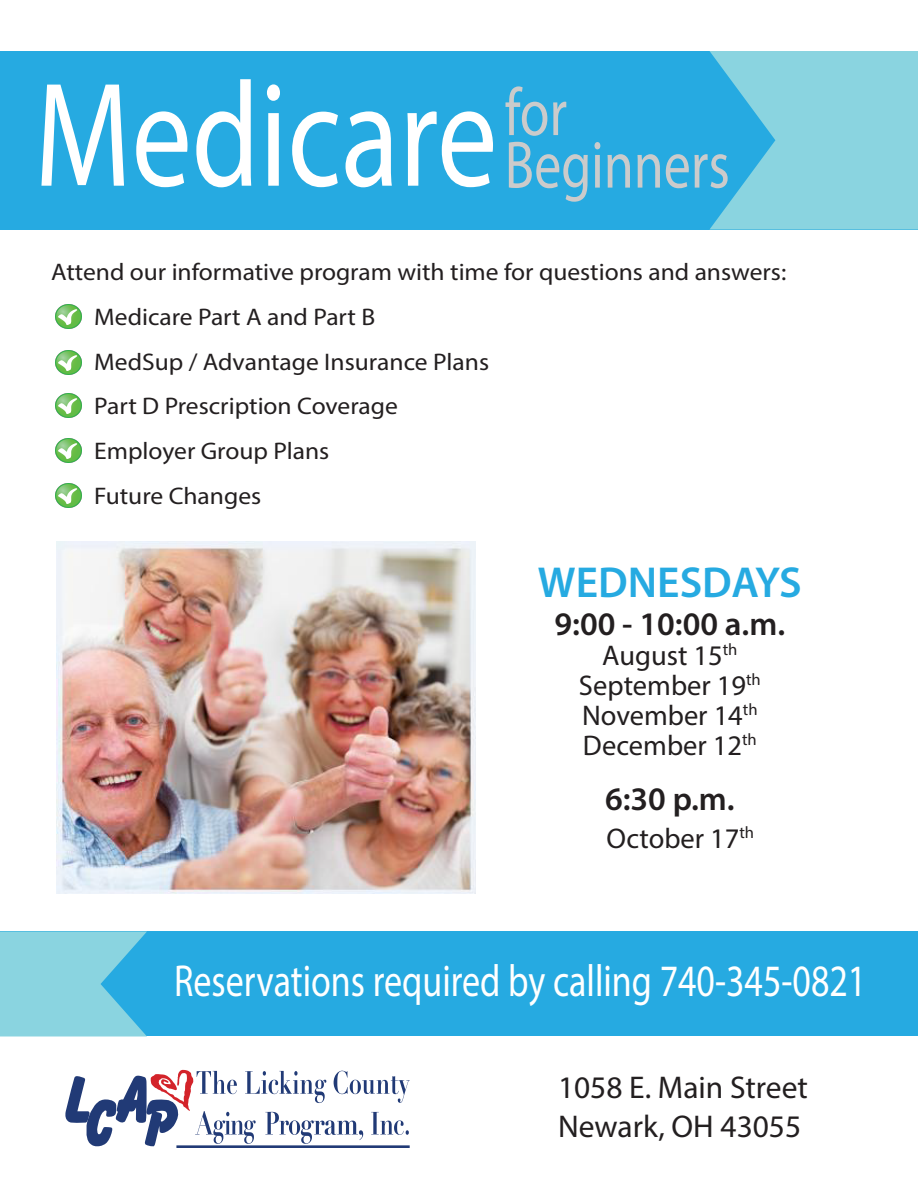
<style>
.page{position:relative;width:918px;height:1188px;background:#fff}
.page>*{position:absolute;margin:0;border:0;box-sizing:border-box;transform-origin:0 0}
.t1{font:150px "Myriad Pro";color:#fff;scale:.8 1}
.t2{font:67.5px/52.5px "Myriad Pro";color:#cbcbcb;scale:.8 1}
.t3{font:45px "Myriad Pro";color:#fff;scale:.8 1}
.t4{font:600 43.5px "Myriad Pro";color:#26aae1}
.t5{font:600 33px "Myriad Pro";color:#231f20}
.t6{font:31.5px/39px "Myriad Pro";color:#231f20}
.t7{font:28.5px/30px "Myriad Pro";color:#231f20;text-align:center}
.t8{font:24px/44.7px "Myriad Pro";color:#231f20;scale:1.06 1}
</style>
<div class="page">
<div style="left:0;top:51px;width:918px;height:179px;background:#26aae1"></div>
<svg style="left:710px;top:51px;width:208px;height:179px"></svg>
<div style="left:0;top:932px;width:918px;height:104px;background:#26aae1"></div>
<svg style="left:0;top:932px;width:147px;height:104px"></svg>
<img style="left:56px;top:304px;width:25px;height:24px">
<img style="left:56px;top:351px;width:25px;height:24px">
<img style="left:56px;top:394px;width:25px;height:24px">
<img style="left:56px;top:438px;width:25px;height:24px">
<img style="left:56px;top:483px;width:25px;height:24px">
<hr style="left:176px;top:1145px;width:234px;height:3px;background:#213a76">
<svg style="left:65px;top:1070px;width:345px;height:76px"></svg>
<img style="left:57px;top:542px;width:419px;height:352px">
<h1 class="t1" style="left:34px;top:43px;width:580px">Medicare</h1>
<h2 class="t2" style="left:505px;top:85px;width:283px">for<br>Beginners</h2>
<p class="t8" style="left:94px;top:249px;width:654px;text-indent:-43px">Attend our informative program with time for questions and answers:<br>Medicare Part A and Part B<br>MedSup / Advantage Insurance Plans<br>Part D Prescription Coverage<br>Employer Group Plans<br>Future Changes</p>
<h3 class="t4" style="left:538px;top:555px;width:265px">WEDNESDAYS</h3>
<h3 class="t5" style="left:555px;top:602px;width:232px">9:00 - 10:00 a.m.</h3>
<p class="t7" style="left:579px;top:640px;width:183px">August 15<sup>th<br></sup>September 19<sup>th<br></sup>November 14<sup>th<br></sup>December 12<sup>th</sup></p>
<h3 class="t5" style="left:605px;top:778px;width:131px">6:30 p.m.</h3>
<p class="t7" style="left:607px;top:823px;width:149px">October 17<sup>th</sup></p>
<h3 class="t3" style="left:174px;top:953px;width:867px">Reservations required by calling 740-345-0821</h3>
<h3 class="t6" style="left:558px;top:1068px;width:251px">1058 E. Main Street<br>Newark, OH 43055</h3>
</div>
